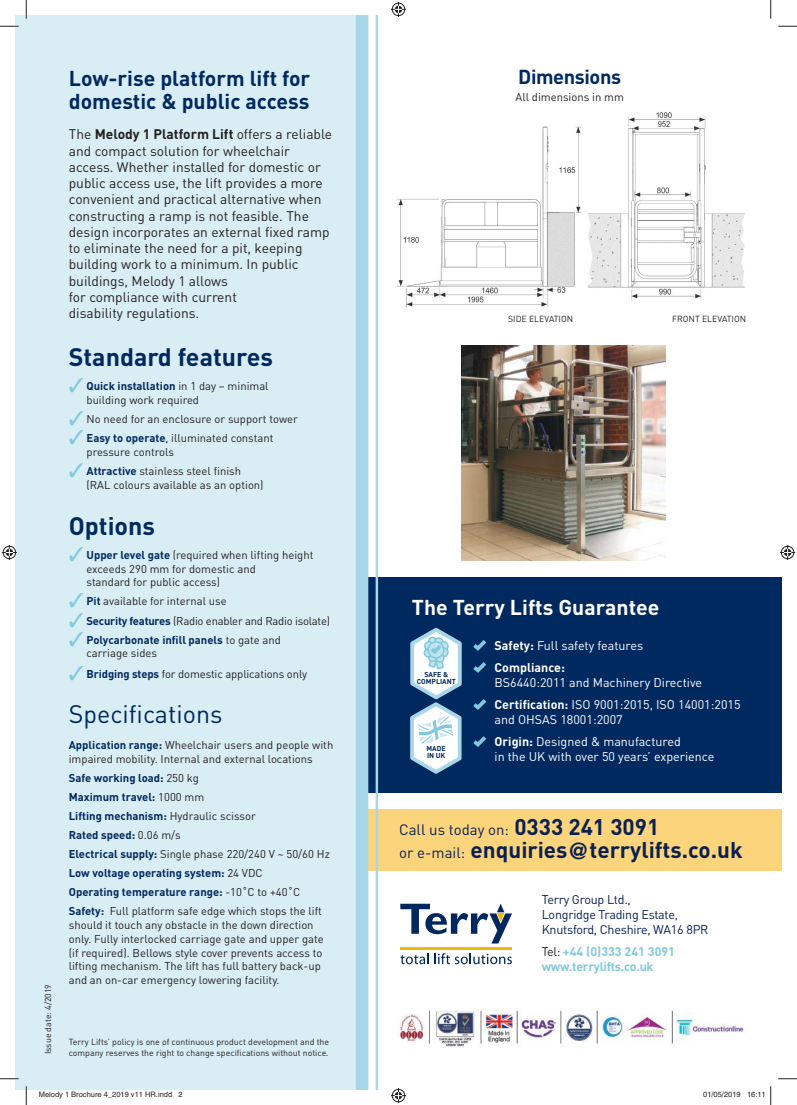
<style>
.page{position:relative;width:797px;height:1105px;background:#fff}
.page>*{position:absolute;margin:0;border:0;box-sizing:border-box;transform-origin:0 0}
.t1{font:700 25px "DIN";color:#00295f}
.t2{font:25px "DIN";color:#00295f}
.t3{font:700 22.5px "DIN";color:#092052}
.t4{font:700 21.25px/23.8px "DIN";color:#00295f}
.t5{font:700 21.25px "DIN";color:#fff}
.t6{font:700 20px "DIN";letter-spacing:-.02em;color:#00295f}
.t7{font:15px "DIN";color:#092052}
.t8{font:13.75px/16.2px "DIN";color:#241f1f}
.t9{font:12.5px/22.1px "DIN";color:#fff}
.t10{font:12.5px/15px "DIN";letter-spacing:-.02em;color:#092052}
.t11{font:700 12.5px/15px "DIN";letter-spacing:-.02em;color:#80c9de}
.t12{font:700 12.5px/22.1px "DIN";color:#fff}
.t13{font:11.25px/13.8px "DIN";color:#241f1f}
.t14{font:700 11.25px/19.1px "DIN";color:#00295f}
.t15{font:11.25px "DIN";letter-spacing:-.02em;color:#241f1f}
.t16{font:8.75px/11.2px "DIN";color:#241f1f}
.t17{font:7.5px "Helvetica";color:#241f1f}
.t18{font:700 7.12px/7.1px "DIN";color:#00295f;text-align:center}
.s1{font-weight:700}
.s2{color:#80c9de}
.s3{font-weight:700;color:#00295f}
.s4{font-weight:400;color:#241f1f}
.s5{font-weight:400}
.s6{font-weight:700;font-size:22.5px}
.s7{font-weight:400;font-size:15px}
.s8{font-family:"Helvetica"}
</style>
<div class="page">
<div style="left:361px;top:809px;width:420px;height:61px;background:#fbd47c"></div>
<div style="left:368px;top:577px;width:413px;height:216px;background:#00295f"></div>
<div style="left:16px;top:16px;width:345px;height:1073px;background:#d8edf4"></div>
<img style="left:396px;top:126px;width:185px;height:181px">
<img style="left:587px;top:112px;width:158px;height:188px">
<img style="left:461px;top:345px;width:204px;height:215px">
<svg style="left:400px;top:903px;width:112px;height:40px"></svg>
<hr style="left:400px;top:947px;width:112px;height:3px;background:#f5b801">
<svg style="left:400px;top:953px;width:28px;height:11px"></svg>
<svg style="left:434px;top:953px;width:78px;height:11px"></svg>
<svg style="left:473px;top:640px;width:14px;height:33px"></svg>
<svg style="left:473px;top:699px;width:14px;height:11px"></svg>
<svg style="left:473px;top:736px;width:14px;height:11px"></svg>
<svg style="left:410px;top:627px;width:52px;height:147px"></svg>
<div style="left:356px;top:16px;width:12px;height:1073px;background:#a8d7e8"></div>
<hr style="left:375px;top:16px;width:3px;height:1073px;background:#a8d7e8">
<img style="left:397px;top:1010px;width:347px;height:37px">
<svg style="left:0;top:25px;width:19px;height:2px"></svg>
<svg style="left:778px;top:25px;width:19px;height:2px"></svg>
<svg style="left:0;top:1078px;width:19px;height:1px"></svg>
<svg style="left:778px;top:1078px;width:19px;height:1px"></svg>
<svg style="left:25px;top:0;width:2px;height:19px"></svg>
<svg style="left:25px;top:1086px;width:2px;height:19px"></svg>
<svg style="left:770px;top:0;width:1px;height:19px"></svg>
<svg style="left:770px;top:1086px;width:1px;height:19px"></svg>
<svg style="left:391px;top:2px;width:15px;height:15px"></svg>
<svg style="left:391px;top:1088px;width:15px;height:15px"></svg>
<svg style="left:2px;top:545px;width:15px;height:15px"></svg>
<svg style="left:780px;top:545px;width:15px;height:15px"></svg>
<p class="t16" style="left:42px;top:1054px;width:72px;rotate:-90deg">Issue date: 4/2019</p>
<h3 class="t4" style="left:69px;top:65px;width:243px">Low-rise platform lift for domestic &amp; public access</h3>
<p class="t8" style="left:69px;top:126px;width:265px">The <span class="s1">Melody 1 Platform Lift</span> offers a reliable and compact solution for wheelchair access. Whether installed for domestic or public access use, the lift provides a more convenient and practical alternative when constructing a ramp is not feasible. The design incorporates an external fixed ramp to eliminate the need for a pit, keeping building work to a minimum. In public buildings, Melody 1 allows<br>for compliance with current<br>disability regulations.</p>
<h1 class="t1" style="left:69px;top:341px;width:206px">Standard features</h1>
<p class="t13" style="left:86px;top:379px;width:184px;text-indent:-18px"><span class="s2">✓</span> <span class="s3">Quick installation</span> in 1 day – minimal building work required</p>
<p class="t13" style="left:69px;top:412px;width:230px"><span class="s2">✓</span> No need for an enclosure or support tower</p>
<p class="t13" style="left:86px;top:431px;width:188px;text-indent:-18px"><span class="s2">✓</span> <span class="s3">Easy to operate</span>, illuminated constant pressure controls</p>
<p class="t13" style="left:86px;top:464px;width:179px;text-indent:-18px"><span class="s2">✓</span> <span class="s3">Attractive</span> stainless steel finish (RAL colours available as an option)</p>
<h1 class="t1" style="left:69px;top:509px;width:88px">Options</h1>
<p class="t13" style="left:86px;top:548px;width:228px;text-indent:-18px"><span class="s2">✓</span> <span class="s3">Upper level gate</span> (required when lifting height exceeds 290 mm for domestic and<br>standard for public access)</p>
<p class="t13" style="left:69px;top:594px;width:159px"><span class="s2">✓</span> <span class="s3">Pit</span> available for internal use</p>
<p class="t15" style="left:69px;top:613px;width:263px"><span class="s2">✓</span> <span class="s3">Security features</span> (Radio enabler and Radio isolate)</p>
<p class="t14" style="left:86px;top:632px;width:196px;line-height:13.8px;text-indent:-18px"><span class="s2">✓</span> Polycarbonate infill panels <span class="s4">to gate and carriage sides</span></p>
<p class="t13" style="left:69px;top:666px;width:240px"><span class="s2">✓</span> <span class="s3">Bridging steps</span> for domestic applications only</p>
<h1 class="t2" style="left:69px;top:699px;width:155px">Specifications</h1>
<p class="t13" style="left:69px;top:738px;width:266px"><span class="s3">Application range:</span> Wheelchair users and people with impaired mobility. Internal and external locations</p>
<p class="t14" style="left:69px;top:768px;width:262px">Safe working load: <span class="s4">250 kg<br></span>Maximum travel: <span class="s4">1000 mm<br></span>Lifting mechanism: <span class="s4">Hydraulic scissor<br></span>Rated speed: <span class="s4">0.06 m/s<br></span>Electrical supply: <span class="s4">Single phase 220/240 V ~ 50/60 Hz </span>Low voltage operating system: <span class="s4">24 VDC<br></span>Operating temperature range: <span class="s4">-10˚C to +40˚C </span>Safety: <span class="s4">Full platform safe edge which stops the lift</span></p>
<p class="t13" style="left:69px;top:918px;width:256px">should it touch any obstacle in the down direction only. Fully interlocked carriage gate and upper gate (if required). Bellows style cover prevents access to lifting mechanism. The lift has full battery back-up and an on-car emergency lowering facility.</p>
<p class="t16" style="left:69px;top:1036px;width:262px">Terry Lifts’ policy is one of continuous product development and the company reserves the right to change specifications without notice.</p>
<h3 class="t6" style="left:518px;top:64px;width:104px">Dimensions</h3>
<p class="t13" style="left:515px;top:90px;width:110px">All dimensions in mm</p>
<p class="t16" style="left:508px;top:313px;width:67px">SIDE ELEVATION</p>
<p class="t16" style="left:672px;top:313px;width:76px">FRONT ELEVATION</p>
<h3 class="t5" style="left:412px;top:593px;width:249px">The Terry Lifts Guarantee</h3>
<p class="t18" style="left:417px;top:670px;width:41px">SAFE &amp;<br>COMPLIANT</p>
<p class="t18" style="left:426px;top:745px;width:21px;text-align:left">MADE<br>IN UK</p>
<p class="t12" style="left:494px;top:633px;width:150px">Safety: <span class="s5">Full safety features<br></span>Compliance:</p>
<p class="t9" style="left:494px;top:671px;width:248px">BS6440:2011 and Machinery Directive<br><span class="s1">Certification:</span> ISO 9001:2015, ISO 14001:2015</p>
<p class="t9" style="left:494px;top:708px;width:188px">and OHSAS 18001:2007<br><span class="s1">Origin:</span> Designed &amp; manufactured</p>
<p class="t9" style="left:494px;top:745px;width:221px">in the UK with over 50 years’ experience</p>
<h3 class="t7" style="left:399px;top:821px;width:261px">Call us today on: <span class="s6">0333 241 3091</span></h3>
<h2 class="t3" style="left:399px;top:835px;width:345px"><span class="s7">or e-mail:</span> enquiries<span class="s8">@</span>terrylifts.co.uk</h2>
<p class="t10" style="left:541px;top:892px;width:168px">Terry Group Ltd.,<br>Longridge Trading Estate,<br>Knutsford, Cheshire, WA16 8PR</p>
<p class="t11" style="left:541px;top:944px;width:135px"><span class="s4">Tel:</span> +44 (0)333 241 3091 www.terrylifts.co.uk</p>
<p class="t17" style="left:39px;top:1090px;width:145px">Melody 1 Brochure 4_2019 v11 HR.indd 2</p>
<p class="t17" style="left:703px;top:1090px;width:64px">01/05/2019 16:11</p>
</div>
